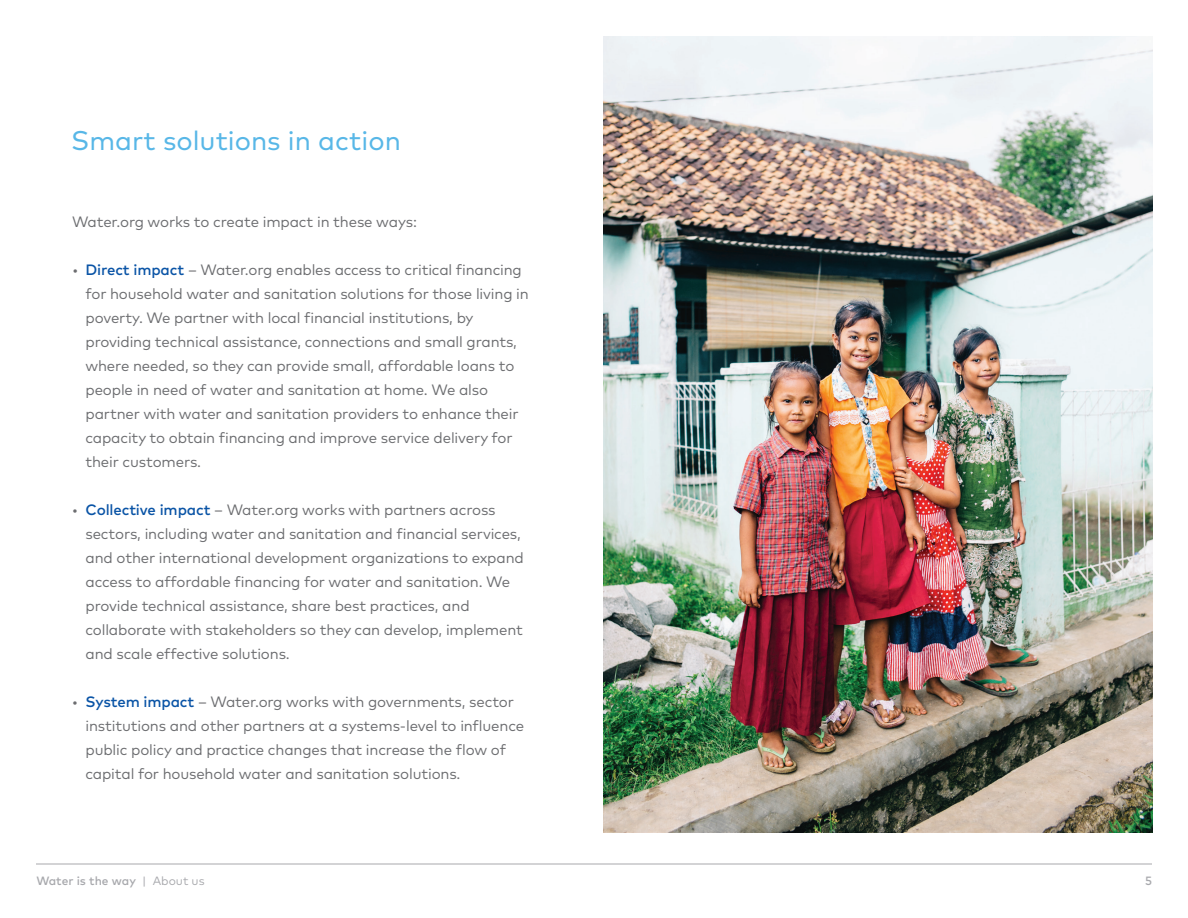
<style>
.page{position:relative;width:1188px;height:918px;background:#fff}
.page>*{position:absolute;margin:0;border:0;box-sizing:border-box;transform-origin:0 0}
.t1{font:27px "Mark Pro";color:#58b7e7}
.t2{font:15px/24px "Mark Pro";letter-spacing:-.01em;color:#6c6d70}
.t3{font:500 12px "Mark Pro";color:#a8a9ad}
.s1{font-weight:500;color:#0a54a6}
.s2{font-weight:400}
</style>
<div class="page">
<hr style="left:36px;top:864px;width:1116px;height:1px;background:#a8a9ad">
<img style="left:603px;top:36px;width:549px;height:796px">
<h1 class="t1" style="left:71px;top:120px;width:331px">Smart solutions in action</h1>
<p class="t2" style="left:72px;top:208px;width:346px">Water.org works to create impact in these ways:</p>
<p class="t2" style="left:85px;top:256px;width:445px;text-indent:-13px">• <span class="s1">Direct impact</span> – Water.org enables access to critical financing for household water and sanitation solutions for those living in poverty. We partner with local financial institutions, by providing technical assistance, connections and small grants, where needed, so they can provide small, affordable loans to people in need of water and sanitation at home. We also partner with water and sanitation providers to enhance their capacity to obtain financing and improve service delivery for their customers.</p>
<p class="t2" style="left:85px;top:496px;width:440px;text-indent:-13px">• <span class="s1">Collective impact</span> – Water.org works with partners across sectors, including water and sanitation and financial services, and other international development organizations to expand access to affordable financing for water and sanitation. We provide technical assistance, share best practices, and collaborate with stakeholders so they can develop, implement and scale effective solutions.</p>
<p class="t2" style="left:85px;top:688px;width:440px;text-indent:-14px">• <span class="s1">System impact</span> – Water.org works with governments, sector institutions and other partners at a systems-level to influence public policy and practice changes that increase the flow of capital for household water and sanitation solutions.</p>
<p class="t3" style="left:36px;top:872px;width:170px">Water is the way <span class="s2">| About us</span></p>
<p class="t3" style="left:1145px;top:872px;width:8px">5</p>
</div>
